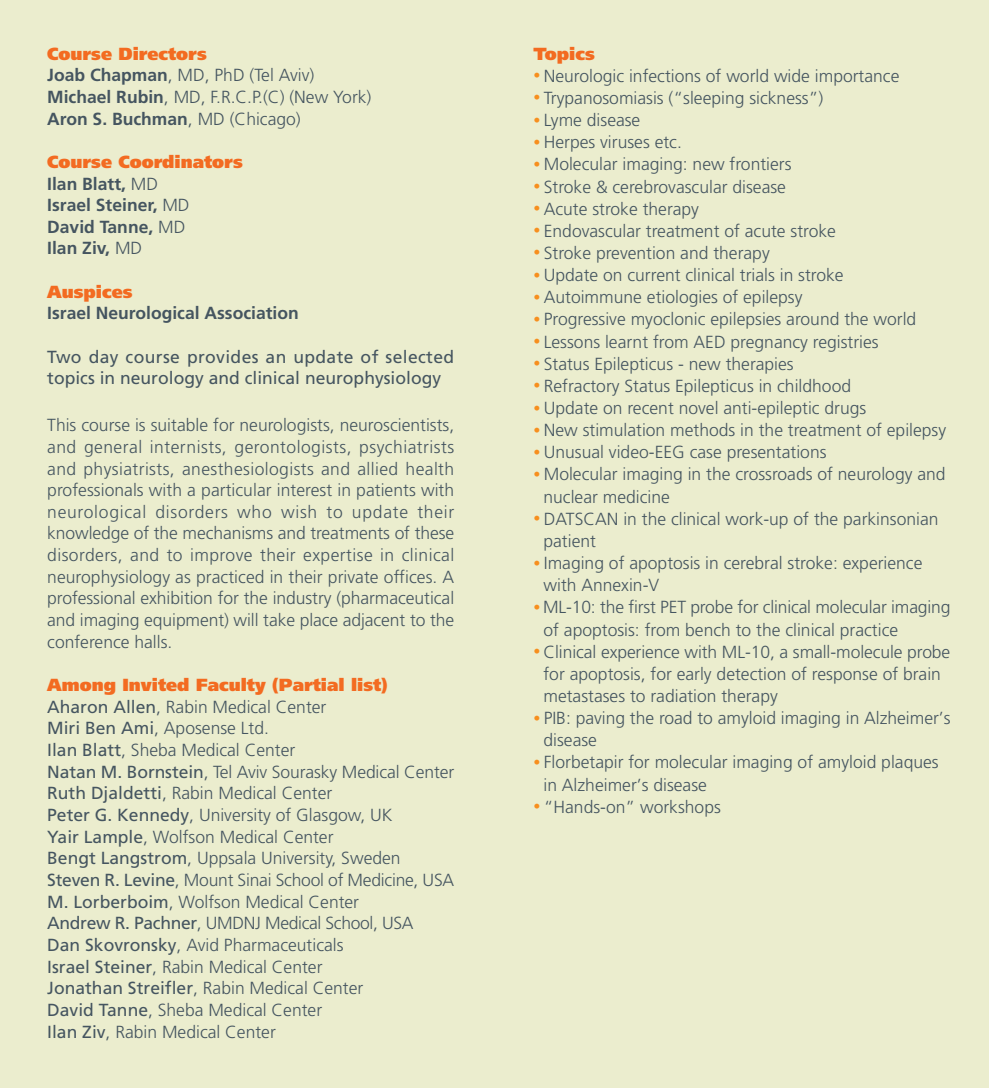
<style>
.page{position:relative;width:992px;height:1088px;background:#fff}
.page>*{position:absolute;margin:0;border:0;box-sizing:border-box;transform-origin:0 0}
.t1{font:300 17.5px/21.7px "Frutiger";color:#455560}
.t2{font:700 17.5px/21.7px "Frutiger";color:#455560}
.t3{font:17.5px/21.7px "Frutiger";color:#455560}
.t4{font:900 17.5px "Frutiger";color:#f36b21}
.s1{font-weight:900;color:#f36b21}
.s2{font-weight:700}
.s3{font-weight:300}
.s4{font-weight:400}
.s5{font-weight:400;font-stretch:condensed;font-size:14px;color:#f78f1e}
</style>
<div class="page">
<div style="left:0;top:0;width:989px;height:1088px;background:#ebedce"></div>
<p class="t1" style="left:47px;top:44px;width:326px"><span class="s1">Course Directors<br></span><span class="s2">Joab Chapman</span>, MD, PhD (Tel Aviv)<br><span class="s2">Michael Rubin</span>, MD, F.R.C.P.(C) (New York)<br><span class="s2">Aron S. Buchman</span>, MD (Chicago)</p>
<p class="t2" style="left:47px;top:152px;width:197px"><span class="s1">Course Coordinators<br></span>Ilan Blatt, <span class="s3">MD<br></span>Israel Steiner, <span class="s3">MD<br></span>David Tanne, <span class="s3">MD<br></span>Ilan Ziv, <span class="s3">MD</span></p>
<p class="t2" style="left:47px;top:282px;width:253px"><span class="s1">Auspices<br></span>Israel Neurological Association</p>
<p class="t3" style="left:47px;top:347px;width:408px">Two day course provides an update of selected topics in neurology and clinical neurophysiology</p>
<p class="t1" style="left:47px;top:416px;width:408px;text-align:justify">This course is suitable for neurologists, neuroscientists, and general internists, gerontologists, psychiatrists and physiatrists, anesthesiologists and allied health professionals with a particular interest in patients with neurological disorders who wish to update their knowledge of the mechanisms and treatments of these disorders, and to improve their expertise in clinical neurophysiology as practiced in their private offices. A professional exhibition for the industry (pharmaceutical and imaging equipment) will take place adjacent to the conference halls.</p>
<p class="t1" style="left:47px;top:675px;width:408px"><span class="s1">Among Invited Faculty (Partial list)<br></span><span class="s4">Aharon Allen</span>, Rabin Medical Center<br><span class="s4">Miri Ben Ami</span>, Aposense Ltd.<br><span class="s4">Ilan Blatt</span>, Sheba Medical Center<br><span class="s4">Natan M. Bornstein</span>, Tel Aviv Sourasky Medical Center <span class="s4">Ruth Djaldetti</span>, Rabin Medical Center<br><span class="s4">Peter G. Kennedy</span>, University of Glasgow, UK<br><span class="s4">Yair Lample</span>, Wolfson Medical Center<br><span class="s4">Bengt Langstrom</span>, Uppsala University, Sweden <span class="s4">Steven R. Levine</span>, Mount Sinai School of Medicine, USA <span class="s4">M. Lorberboim</span>, Wolfson Medical Center<br><span class="s4">Andrew R. Pachner</span>, UMDNJ Medical School, USA<br><span class="s4">Dan Skovronsky</span>, Avid Pharmaceuticals<br><span class="s4">Israel Steiner</span>, Rabin Medical Center<br><span class="s4">Jonathan Streifler</span>, Rabin Medical Center<br><span class="s4">David Tanne</span>, Sheba Medical Center<br><span class="s4">Ilan Ziv</span>, Rabin Medical Center</p>
<p class="t4" style="left:533px;top:46px;width:63px">Topics</p>
<p class="t1" style="left:533px;top:66px;width:367px"><span class="s5">•</span> Neurologic infections of world wide importance</p>
<p class="t1" style="left:533px;top:88px;width:291px"><span class="s5">•</span> Trypanosomiasis (“sleeping sickness”)</p>
<p class="t1" style="left:533px;top:110px;width:108px"><span class="s5">•</span> Lyme disease</p>
<p class="t1" style="left:533px;top:133px;width:150px"><span class="s5">•</span> Herpes viruses etc.</p>
<p class="t1" style="left:533px;top:155px;width:259px"><span class="s5">•</span> Molecular imaging: new frontiers</p>
<p class="t1" style="left:533px;top:177px;width:254px"><span class="s5">•</span> Stroke &amp; cerebrovascular disease</p>
<p class="t1" style="left:533px;top:199px;width:167px"><span class="s5">•</span> Acute stroke therapy</p>
<p class="t1" style="left:533px;top:221px;width:304px"><span class="s5">•</span> Endovascular treatment of acute stroke</p>
<p class="t1" style="left:533px;top:243px;width:238px"><span class="s5">•</span> Stroke prevention and therapy</p>
<p class="t1" style="left:533px;top:265px;width:312px"><span class="s5">•</span> Update on current clinical trials in stroke</p>
<p class="t1" style="left:533px;top:288px;width:270px"><span class="s5">•</span> Autoimmune etiologies of epilepsy</p>
<p class="t1" style="left:533px;top:310px;width:384px"><span class="s5">•</span> Progressive myoclonic epilepsies around the world</p>
<p class="t1" style="left:533px;top:332px;width:347px"><span class="s5">•</span> Lessons learnt from AED pregnancy registries</p>
<p class="t1" style="left:533px;top:354px;width:262px"><span class="s5">•</span> Status Epilepticus - new therapies</p>
<p class="t1" style="left:533px;top:376px;width:319px"><span class="s5">•</span> Refractory Status Epilepticus in childhood</p>
<p class="t1" style="left:533px;top:398px;width:334px"><span class="s5">•</span> Update on recent novel anti-epileptic drugs</p>
<p class="t1" style="left:533px;top:420px;width:414px"><span class="s5">•</span> New stimulation methods in the treatment of epilepsy</p>
<p class="t1" style="left:533px;top:443px;width:294px"><span class="s5">•</span> Unusual video-EEG case presentations</p>
<p class="t1" style="left:543px;top:465px;width:403px;line-height:22.2px;text-indent:-10px"><span class="s5">•</span> Molecular imaging in the crossroads of neurology and nuclear medicine</p>
<p class="t1" style="left:543px;top:509px;width:396px;line-height:22.2px;text-indent:-10px"><span class="s5">•</span> DATSCAN in the clinical work-up of the parkinsonian patient</p>
<p class="t1" style="left:543px;top:553px;width:380px;line-height:22.2px;text-indent:-10px"><span class="s5">•</span> Imaging of apoptosis in cerebral stroke: experience with Annexin-V</p>
<p class="t1" style="left:543px;top:597px;width:408px;line-height:22.2px;text-indent:-10px"><span class="s5">•</span> ML-10: the first PET probe for clinical molecular imaging of apoptosis: from bench to the clinical practice</p>
<p class="t1" style="left:543px;top:642px;width:408px;line-height:22.2px;text-indent:-10px"><span class="s5">•</span> Clinical experience with ML-10, a small-molecule probe for apoptosis, for early detection of response of brain metastases to radiation therapy</p>
<p class="t1" style="left:543px;top:708px;width:408px;line-height:22.2px;text-indent:-10px"><span class="s5">•</span> PIB: paving the road to amyloid imaging in Alzheimer’s disease</p>
<p class="t1" style="left:543px;top:752px;width:397px;line-height:22.2px;text-indent:-10px"><span class="s5">•</span> Florbetapir for molecular imaging of amyloid plaques in Alzheimer’s disease</p>
<p class="t1" style="left:533px;top:797px;width:189px"><span class="s5">•</span> “Hands-on” workshops</p>
</div>
